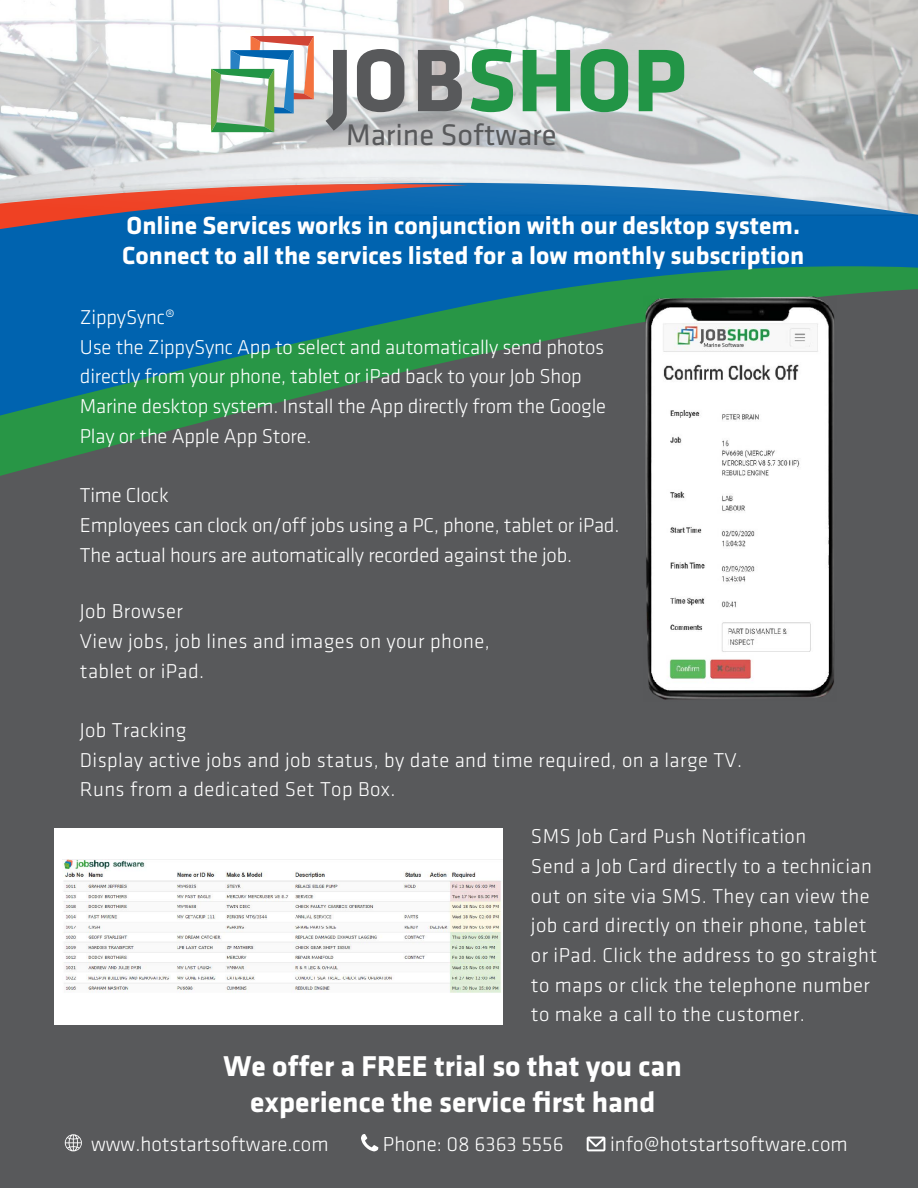
<style>
.page{position:relative;width:918px;height:1188px;background:#fff}
.page>*{position:absolute;margin:0;border:0;box-sizing:border-box;transform-origin:0 0}
.t1{font:700 92.1px "Klavika";color:#229546}
.t2{font:30.9px "Klavika Regular TF";color:#58595b}
.t3{font:700 29.7px/35.7px "Klavika";color:#fff;text-align:center}
.t4{font:700 25.65px/30px "Klavika";color:#fff}
.t5{font:300 21px "Klavika";color:#fff}
.t6{font:300 20.85px/29.7px "Klavika";letter-spacing:.02em;color:#fff}
.t7{font:300 20.85px/29.7px "Klavika";letter-spacing:-.01em;color:#fff}
.s1{color:#58595b}
</style>
<div class="page">
<div style="left:0;top:542px;width:918px;height:646px;background:#58595b"></div>
<div style="left:468px;top:216px;width:450px;height:17px;background:#0063af"></div>
<svg style="left:0;top:216px;width:468px;height:17px;background:#1160a4"></svg>
<svg style="left:0;top:233px;width:918px;height:309px;background:#2c6877"></svg>
<svg style="left:65px;top:1134px;width:17px;height:17px"></svg>
<svg style="left:361px;top:1134px;width:17px;height:17px"></svg>
<svg style="left:587px;top:1137px;width:18px;height:14px"></svg>
<svg style="left:0;top:0;width:918px;height:216px"></svg>
<svg style="left:211px;top:36px;width:103px;height:96px"></svg>
<div style="left:54px;top:829px;width:449px;height:196px;background:#fff"></div>
<img style="left:62px;top:859px;width:441px;height:134px">
<img style="left:603px;top:295px;width:315px;height:444px">
<h1 class="t1" style="left:327px;top:30px;width:361px"><span class="s1">JOB</span>SHOP</h1>
<h2 class="t2" style="left:346px;top:119px;width:212px">Marine Software</h2>
<p class="t4" style="left:122px;top:211px;width:684px">Online Services works in conjunction with our desktop system.<br>Connect to all the services listed for a low monthly subscription</p>
<p class="t7" style="left:80px;top:302px;width:528px">ZippySync®<br>Use the ZippySync App to select and automatically send photos directly from your phone, tablet or iPad back to your Job Shop Marine desktop system. Install the App directly from the Google Play or the Apple App Store.</p>
<p class="t7" style="left:80px;top:481px;width:541px">Time Clock<br>Employees can clock on/off jobs using a PC, phone, tablet or iPad.<br>The actual hours are automatically recorded against the job.</p>
<p class="t6" style="left:80px;top:597px;width:411px">Job Browser<br>View jobs, job lines and images on your phone, tablet or iPad.</p>
<p class="t6" style="left:80px;top:715px;width:664px">Job Tracking<br>Display active jobs and job status, by date and time required, on a large TV.<br>Runs from a dedicated Set Top Box.</p>
<p class="t6" style="left:531px;top:822px;width:348px">SMS Job Card Push Notification<br>Send a Job Card directly to a technician out on site via SMS. They can view the job card directly on their phone, tablet or iPad. Click the address to go straight to maps or click the telephone number to make a call to the customer.</p>
<h3 class="t3" style="left:224px;top:1049px;width:460px">We offer a FREE trial so that you can experience the service first hand</h3>
<p class="t5" style="left:91px;top:1134px;width:239px">www.hotstartsoftware.com</p>
<p class="t5" style="left:383px;top:1134px;width:182px">Phone: 08 6363 5556</p>
<p class="t5" style="left:610px;top:1134px;width:239px">info@hotstartsoftware.com</p>
</div>
